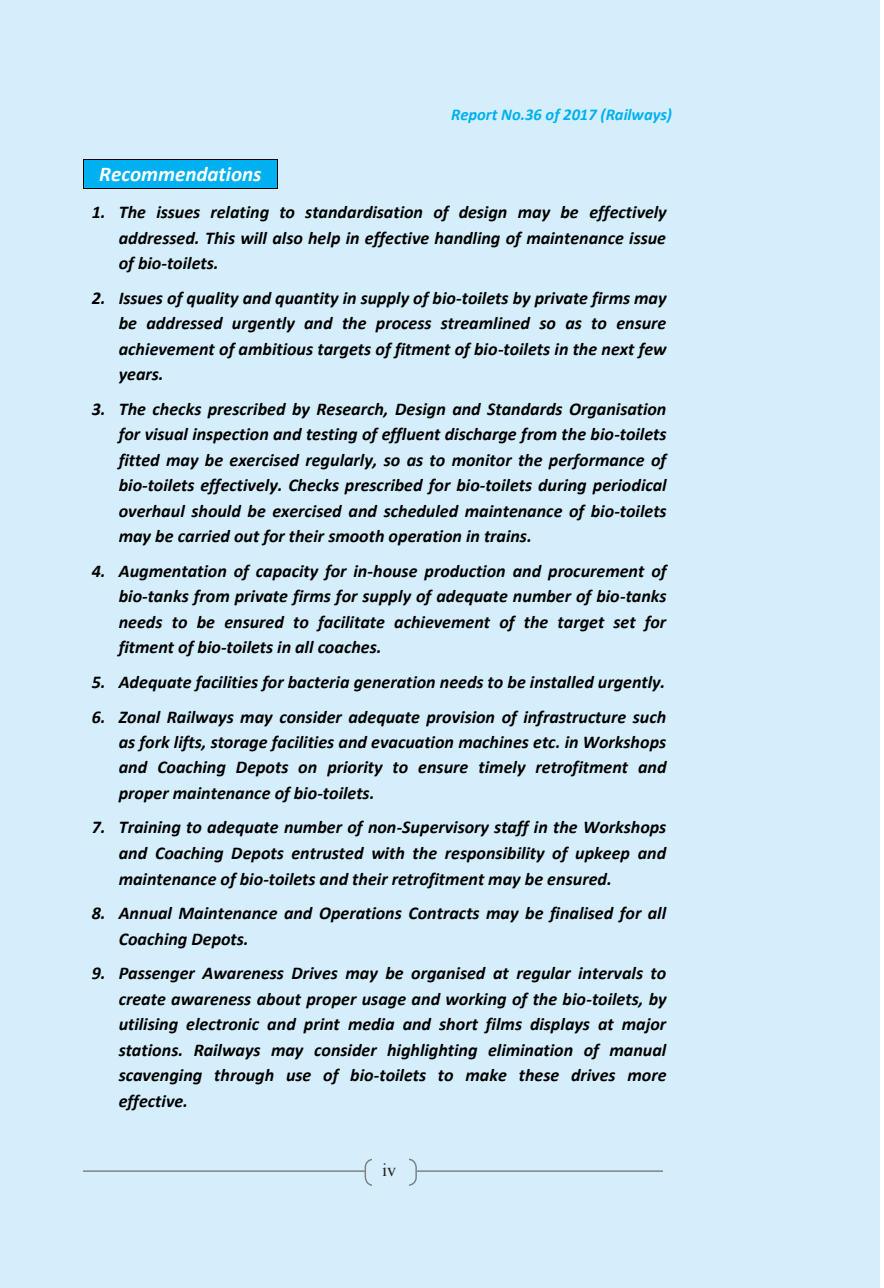
<style>
.page{position:relative;width:884px;height:1288px;background:#fff}
.page>*{position:absolute;margin:0;border:0;box-sizing:border-box;transform-origin:0 0}
.t1{font:italic 700 21px "Calibri";color:#fff}
.t2{font:italic 700 18px/25.5px "Calibri";color:#000;text-align:justify}
.t3{font:18px "Times New Roman";color:#231f20}
.t4{font:italic 700 16.5px "Calibri";color:#00b0f0}
</style>
<div class="page">
<div style="left:0;top:0;width:879px;height:1287px;background:#d4effb"></div>
<div style="left:364px;top:1158px;width:53px;height:27px;border:2px solid #808285;border-radius:9px"></div>
<div style="left:372px;top:1151px;width:36px;height:40px;background:#d4effb"></div>
<hr style="left:417px;top:1170px;width:246px;height:1px;background:#808285">
<hr style="left:83px;top:1170px;width:282px;height:1px;background:#808285">
<div style="left:84px;top:159px;width:193px;height:29px;background:#00b0f0"></div>
<hr style="left:84px;top:159px;width:193px;height:1px;background:#000">
<hr style="left:84px;top:188px;width:193px;height:1px;background:#000">
<svg style="left:83px;top:159px;width:1px;height:30px"></svg>
<svg style="left:277px;top:159px;width:1px;height:30px"></svg>
<p class="t4" style="left:451px;top:104px;width:222px">Report No.36 of 2017 (Railways)</p>
<p class="t1" style="left:99px;top:161px;width:164px">Recommendations</p>
<p class="t2" style="left:119px;top:199px;width:549px;text-indent:-27px">1. The issues relating to standardisation of design may be effectively addressed. This will also help in effective handling of maintenance issue of bio-toilets.</p>
<p class="t2" style="left:119px;top:285px;width:549px;text-indent:-27px">2. Issues of quality and quantity in supply of bio-toilets by private firms may be addressed urgently and the process streamlined so as to ensure achievement of ambitious targets of fitment of bio-toilets in the next few years.</p>
<p class="t2" style="left:119px;top:396px;width:549px;text-indent:-27px">3. The checks prescribed by Research, Design and Standards Organisation for visual inspection and testing of effluent discharge from the bio-toilets fitted may be exercised regularly, so as to monitor the performance of bio-toilets effectively. Checks prescribed for bio-toilets during periodical overhaul should be exercised and scheduled maintenance of bio-toilets may be carried out for their smooth operation in trains.</p>
<p class="t2" style="left:119px;top:558px;width:549px;text-indent:-27px">4. Augmentation of capacity for in-house production and procurement of bio-tanks from private firms for supply of adequate number of bio-tanks needs to be ensured to facilitate achievement of the target set for fitment of bio-toilets in all coaches.</p>
<p class="t2" style="left:92px;top:669px;width:575px">5. Adequate facilities for bacteria generation needs to be installed urgently.</p>
<p class="t2" style="left:119px;top:703px;width:549px;text-indent:-27px">6. Zonal Railways may consider adequate provision of infrastructure such as fork lifts, storage facilities and evacuation machines etc. in Workshops and Coaching Depots on priority to ensure timely retrofitment and proper maintenance of bio-toilets.</p>
<p class="t2" style="left:119px;top:814px;width:549px;text-indent:-27px">7. Training to adequate number of non-Supervisory staff in the Workshops and Coaching Depots entrusted with the responsibility of upkeep and maintenance of bio-toilets and their retrofitment may be ensured.</p>
<p class="t2" style="left:119px;top:900px;width:549px;text-indent:-27px">8. Annual Maintenance and Operations Contracts may be finalised for all<br>Coaching Depots.</p>
<p class="t2" style="left:119px;top:960px;width:549px;text-indent:-27px">9. Passenger Awareness Drives may be organised at regular intervals to create awareness about proper usage and working of the bio-toilets, by utilising electronic and print media and short films displays at major stations. Railways may consider highlighting elimination of manual scavenging through use of bio-toilets to make these drives more effective.</p>
<p class="t3" style="left:382px;top:1157px;width:16px">iv</p>
</div>
